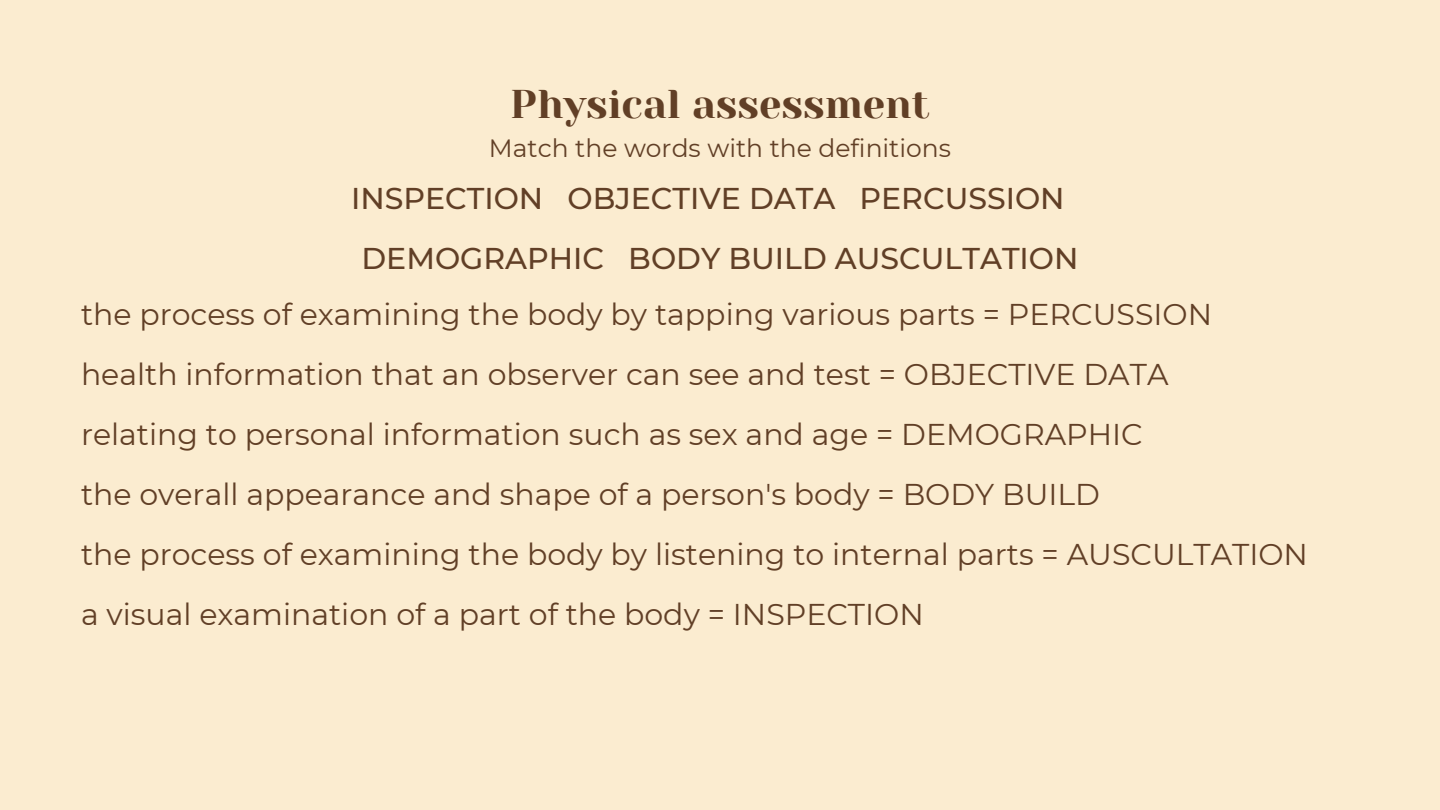
<style>
.page{position:relative;width:1440px;height:810px;background:#fbecd0}
.page>*{position:absolute;margin:0;border:0;box-sizing:border-box;transform-origin:0 0}
.t1{font:40px "Yeseva One";color:#613f26}
.t2{font:30px/60px "Montserrat";color:#613f26}
.t3{font:500 30px/60px "Montserrat";color:#613f26;text-align:center}
.t4{font:25px "Montserrat";color:#613f26}
</style>
<div class="page">
<h1 class="t1" style="left:510px;top:82px;width:421px">Physical assessment</h1>
<p class="t4" style="left:489px;top:132px;width:464px">Match the words with the definitions</p>
<p class="t3" style="left:351px;top:168px;width:729px">INSPECTION OBJECTIVE DATA PERCUSSION<br>DEMOGRAPHIC BODY BUILD AUSCULTATION</p>
<p class="t2" style="left:81px;top:284px;width:1229px">the process of examining the body by tapping various parts = PERCUSSION health information that an observer can see and test = OBJECTIVE DATA<br>relating to personal information such as sex and age = DEMOGRAPHIC<br>the overall appearance and shape of a person's body = BODY BUILD<br>the process of examining the body by listening to internal parts = AUSCULTATION a visual examination of a part of the body = INSPECTION</p>
</div>
